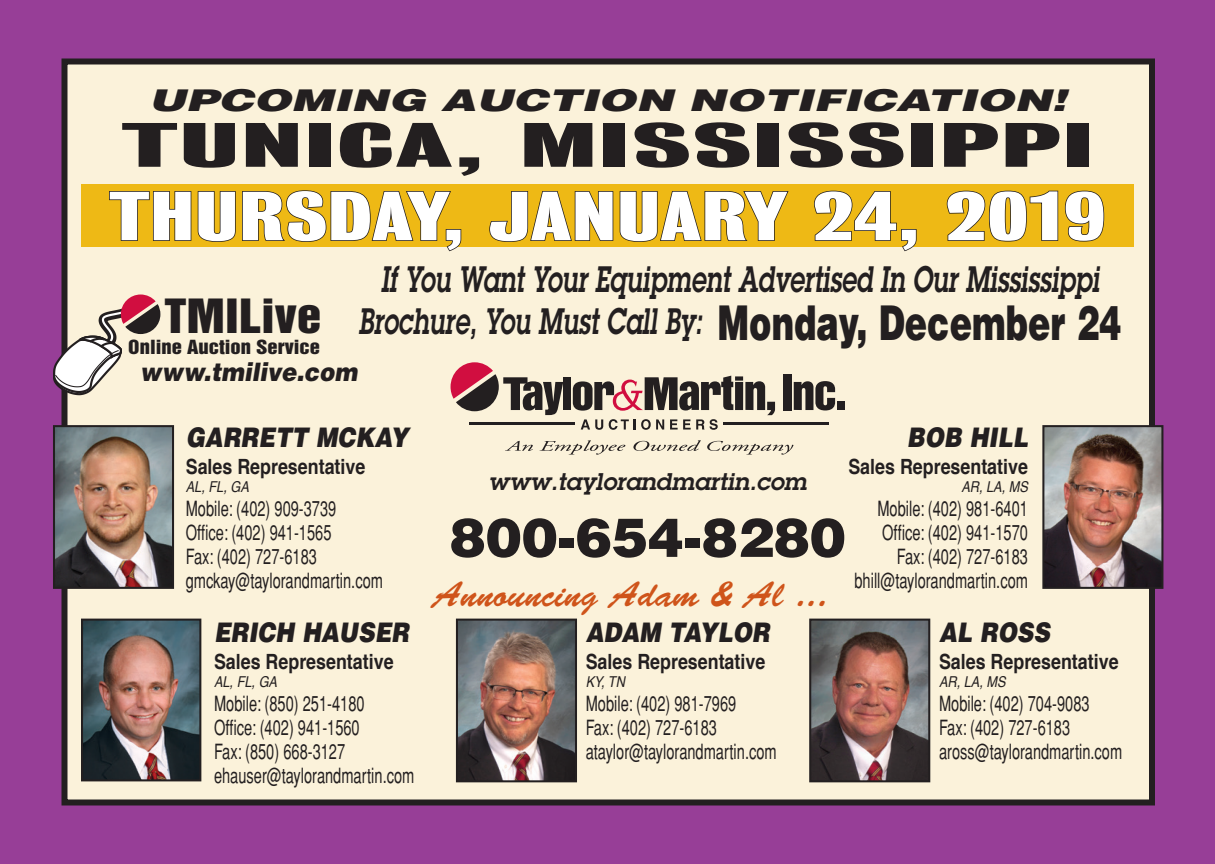
<style>
.page{position:relative;width:1215px;height:864px;background:#973e97}
.page>*{position:absolute;margin:0;border:0;box-sizing:border-box;transform-origin:0 0}
.t1{font:63px "Bureau Grotesque One Seven";color:#fff;scale:1.55 1}
.t2{font:57px "Bureau Grotesque One Seven";color:#231f20;scale:2.4 1}
.t3{font:900 54px "Helvetica";color:#231f20}
.t4{font:43.2px "Helvetica Inserat";color:#231f20;scale:1.15 1}
.t5{font:italic 600 36px/42px "Lubalin Graph";color:#231f20;text-align:center;scale:.7 1}
.t6{font:36px "Brush Script Std";color:#cf541a}
.t7{font:italic 900 30px "Helvetica";color:#231f20;scale:1.5 1}
.t8{font:italic 900 27px "Helvetica";color:#231f20;scale:.85 1}
.t9{font:italic 900 25.5px "Helvetica";color:#231f20;scale:.9 1}
.t10{font:italic 600 23.7px "Lubalin Graph";color:#231f20}
.t11{font:condensed 21px/24px "Helvetica";color:#231f20;scale:.85 1}
.t12{font:700 21px "Helvetica";color:#231f20;scale:.85 1}
.t13{font:17.7px "Helvetica Inserat";color:#231f20;scale:1.15 1}
.t14{font:italic 15px "Helvetica";color:#231f20;scale:.85 1}
.s1{font-family:"Helvetica";font-weight:900;font-style:normal;font-size:48px}
</style>
<div class="page">
<div style="left:64px;top:62px;width:1088px;height:740px;background:#fbf2da"></div>
<div style="left:62px;top:58px;width:1093px;height:748px;border:6px solid #231f20"></div>
<img style="left:84px;top:622px;width:114px;height:156px">
<div style="left:81px;top:619px;width:120px;height:162px;border:2px solid #231f20"></div>
<div style="left:81px;top:184px;width:1053px;height:64px;background:#eeb915"></div>
<svg style="left:108px;top:190px;width:354px;height:62px"></svg>
<svg style="left:489px;top:191px;width:300px;height:51px"></svg>
<svg style="left:813px;top:190px;width:104px;height:62px"></svg>
<svg style="left:946px;top:190px;width:159px;height:52px"></svg>
<div style="left:564px;top:377px;width:7px;height:33px;background:#231f20"></div>
<svg style="left:573px;top:376px;width:160px;height:35px"></svg>
<div style="left:783px;top:374px;width:9px;height:36px;background:#231f20"></div>
<div style="left:837px;top:402px;width:8px;height:8px;background:#231f20"></div>
<div style="left:735px;top:376px;width:8px;height:5px;background:#231f20"></div>
<div style="left:735px;top:382px;width:8px;height:28px;background:#231f20"></div>
<svg style="left:745px;top:381px;width:30px;height:34px"></svg>
<svg style="left:794px;top:381px;width:41px;height:29px"></svg>
<svg style="left:451px;top:362px;width:112px;height:53px"></svg>
<svg style="left:581px;top:419px;width:22px;height:11px"></svg>
<svg style="left:609px;top:419px;width:55px;height:11px"></svg>
<svg style="left:670px;top:419px;width:48px;height:11px"></svg>
<hr style="left:723px;top:423px;width:106px;height:2px;background:#231f20">
<hr style="left:469px;top:423px;width:106px;height:2px;background:#231f20">
<svg style="left:505px;top:441px;width:28px;height:10px"></svg>
<svg style="left:540px;top:440px;width:85px;height:15px"></svg>
<svg style="left:633px;top:440px;width:68px;height:11px"></svg>
<svg style="left:707px;top:441px;width:86px;height:14px"></svg>
<svg style="left:53px;top:294px;width:107px;height:101px"></svg>
<img style="left:459px;top:622px;width:115px;height:157px">
<div style="left:456px;top:619px;width:121px;height:163px;border:2px solid #231f20"></div>
<img style="left:1045px;top:428px;width:115px;height:158px">
<div style="left:1042px;top:425px;width:121px;height:164px;border:2px solid #231f20"></div>
<img style="left:56px;top:428px;width:115px;height:158px">
<div style="left:53px;top:425px;width:121px;height:164px;border:2px solid #231f20"></div>
<img style="left:812px;top:622px;width:115px;height:157px">
<div style="left:809px;top:619px;width:121px;height:163px;border:2px solid #231f20"></div>
<h3 class="t7" style="left:148px;top:81px;width:614px">UPCOMING AUCTION NOTIFICATION!</h3>
<h2 class="t2" style="left:121px;top:114px;width:407px">TUNICA, MISSISSIPPI</h2>
<h1 class="t1" style="left:109px;top:182px;width:645px">THURSDAY, JANUARY 24, 2019</h1>
<h3 class="t5" style="left:359px;top:257px;width:1091px">If You Want Your Equipment Advertised In Our Mississippi<br>Brochure, You Must Call By: <span class="s1">Monday, December 24</span></h3>
<h3 class="t4" style="left:164px;top:290px;width:138px">TMILive</h3>
<p class="t9" style="left:140px;top:355px;width:243px">www.tmilive.com</p>
<p class="t13" style="left:128px;top:336px;width:168px">Online Auction Service</p>
<p class="t8" style="left:186px;top:420px;width:263px">GARRETT MCKAY</p>
<p class="t12" style="left:186px;top:450px;width:213px">Sales Representative</p>
<p class="t14" style="left:186px;top:475px;width:76px">AL, FL, GA</p>
<p class="t11" style="left:186px;top:497px;width:234px">Mobile: (402) 909-3739<br>Office: (402) 941-1565<br>Fax: (402) 727-6183 gmckay@taylorandmartin.com</p>
<p class="t8" style="left:214px;top:614px;width:231px">ERICH HAUSER</p>
<p class="t12" style="left:214px;top:644px;width:213px">Sales Representative</p>
<p class="t14" style="left:214px;top:670px;width:76px">AL, FL, GA</p>
<p class="t11" style="left:214px;top:691px;width:237px">Mobile: (850) 251-4180<br>Office: (402) 941-1560<br>Fax: (850) 668-3127 ehauser@taylorandmartin.com</p>
<p class="t8" style="left:907px;top:420px;width:144px">BOB HILL</p>
<p class="t12" style="left:848px;top:450px;width:213px">Sales Representative</p>
<p class="t14" style="left:961px;top:475px;width:80px">AR, LA, MS</p>
<p class="t11" style="left:855px;top:497px;width:206px;text-align:right">Mobile: (402) 981-6401<br>Office: (402) 941-1570<br>Fax: (402) 727-6183 bhill@taylorandmartin.com</p>
<p class="t10" style="left:489px;top:466px;width:320px">www.taylorandmartin.com</p>
<h3 class="t3" style="left:450px;top:502px;width:398px">800-654-8280</h3>
<h3 class="t6" style="left:433px;top:574px;width:397px">Announcing Adam &amp; Al ...</h3>
<p class="t8" style="left:586px;top:614px;width:218px">ADAM TAYLOR</p>
<p class="t12" style="left:586px;top:644px;width:213px">Sales Representative</p>
<p class="t14" style="left:586px;top:670px;width:48px">KY, TN</p>
<p class="t11" style="left:586px;top:691px;width:226px">Mobile: (402) 981-7969<br>Fax: (402) 727-6183 ataylor@taylorandmartin.com</p>
<p class="t8" style="left:939px;top:614px;width:132px">AL ROSS</p>
<p class="t12" style="left:939px;top:644px;width:213px">Sales Representative</p>
<p class="t14" style="left:939px;top:670px;width:80px">AR, LA, MS</p>
<p class="t11" style="left:939px;top:691px;width:217px">Mobile: (402) 704-9083<br>Fax: (402) 727-6183 aross@taylorandmartin.com</p>
</div>
